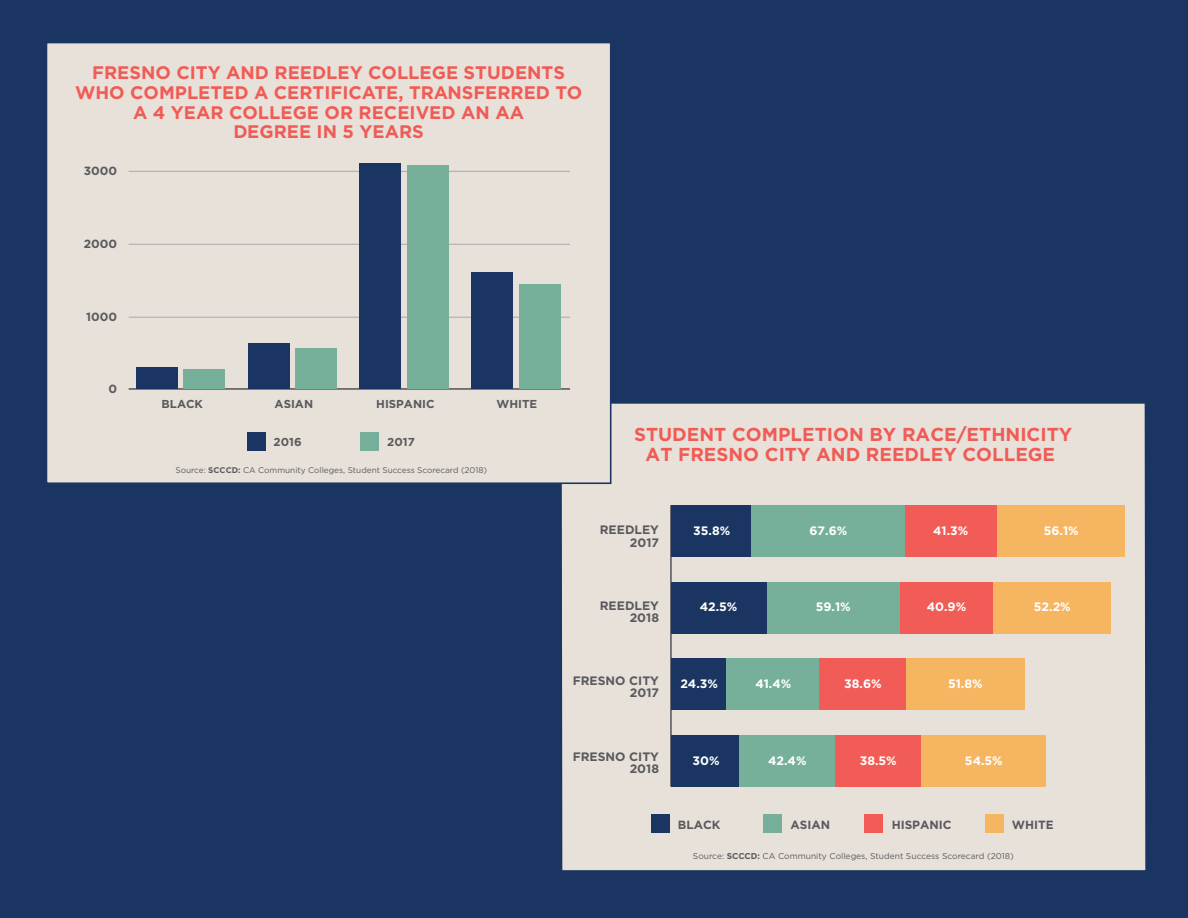
<style>
.page{position:relative;width:1188px;height:918px;background:#1a3561}
.page>*{position:absolute;margin:0;border:0;box-sizing:border-box;transform-origin:0 0}
.t1{font:700 18.75px/20.4px "Gotham";color:#f15b55;text-align:center}
.t2{font:700 18.15px/19.8px "Gotham";color:#f15b55;text-align:center}
.t3{font:700 12.15px "Gotham";color:#fff}
.t4{font:700 12.15px/12.1px "Gotham";color:#5a5a5d;text-align:right}
.t5{font:700 11.85px "Gotham";color:#5a5a5d}
.t6{font:700 11.55px "Gotham";color:#5a5a5d}
.t7{font:8.55px "Gotham";color:#5a5a5d}
.t8{font:8.25px "Gotham";color:#5a5a5d}
.s1{font-weight:700}
</style>
<div class="page">
<div style="left:562px;top:404px;width:583px;height:466px;background:#e7e1da"></div>
<hr style="left:670px;top:505px;width:2px;height:282px;background:#5a5a5d">
<div style="left:651px;top:815px;width:18px;height:18px;background:#1a3561"></div>
<div style="left:763px;top:815px;width:19px;height:18px;background:#76b09b"></div>
<div style="left:864px;top:815px;width:19px;height:18px;background:#f15c56"></div>
<div style="left:985px;top:815px;width:19px;height:18px;background:#f6b561"></div>
<div style="left:672px;top:505px;width:80px;height:52px;background:#1a3561"></div>
<div style="left:751px;top:505px;width:155px;height:52px;background:#76b09b"></div>
<div style="left:905px;top:505px;width:93px;height:52px;background:#f15c56"></div>
<div style="left:672px;top:582px;width:95px;height:51px;background:#1a3561"></div>
<div style="left:767px;top:582px;width:133px;height:51px;background:#76b09b"></div>
<div style="left:900px;top:582px;width:93px;height:51px;background:#f15c56"></div>
<div style="left:672px;top:658px;width:55px;height:52px;background:#1a3561"></div>
<div style="left:727px;top:658px;width:93px;height:52px;background:#76b09b"></div>
<div style="left:820px;top:658px;width:86px;height:52px;background:#f15c56"></div>
<div style="left:672px;top:735px;width:67px;height:52px;background:#1a3561"></div>
<div style="left:739px;top:735px;width:96px;height:52px;background:#76b09b"></div>
<div style="left:835px;top:735px;width:87px;height:52px;background:#f15c56"></div>
<div style="left:998px;top:505px;width:127px;height:52px;background:#f6b561"></div>
<div style="left:993px;top:582px;width:118px;height:51px;background:#f6b561"></div>
<div style="left:906px;top:658px;width:119px;height:52px;background:#f6b561"></div>
<div style="left:922px;top:735px;width:124px;height:52px;background:#f6b561"></div>
<div style="left:46px;top:42px;width:565px;height:442px;background:#e7e1da;border:2px solid #1a3561"></div>
<hr style="left:129px;top:317px;width:441px;height:1px;background:#a7a9ac">
<hr style="left:129px;top:244px;width:441px;height:1px;background:#a7a9ac">
<hr style="left:129px;top:171px;width:441px;height:1px;background:#a7a9ac">
<hr style="left:129px;top:388px;width:441px;height:2px;background:#5a5a5d">
<div style="left:247px;top:433px;width:18px;height:18px;background:#1a3561"></div>
<div style="left:361px;top:433px;width:18px;height:18px;background:#76b09b"></div>
<div style="left:136px;top:367px;width:42px;height:22px;background:#1a3561"></div>
<div style="left:183px;top:369px;width:42px;height:20px;background:#76b09b"></div>
<div style="left:360px;top:163px;width:41px;height:226px;background:#1a3561"></div>
<div style="left:407px;top:165px;width:42px;height:224px;background:#76b09b"></div>
<div style="left:471px;top:272px;width:42px;height:117px;background:#1a3561"></div>
<div style="left:519px;top:284px;width:41px;height:105px;background:#76b09b"></div>
<div style="left:248px;top:344px;width:42px;height:45px;background:#1a3561"></div>
<div style="left:295px;top:348px;width:42px;height:41px;background:#76b09b"></div>
<p class="t2" style="left:75px;top:62px;width:509px">FRESNO CITY AND REEDLEY COLLEGE STUDENTS WHO COMPLETED A CERTIFICATE, TRANSFERRED TO A 4 YEAR COLLEGE OR RECEIVED AN AA<br>DEGREE IN 5 YEARS</p>
<p class="t5" style="left:84px;top:164px;width:35px">3000</p>
<p class="t5" style="left:84px;top:236px;width:35px">2000</p>
<p class="t5" style="left:86px;top:310px;width:32px">1000</p>
<p class="t5" style="left:108px;top:381px;width:10px">0</p>
<p class="t6" style="left:162px;top:397px;width:43px">BLACK</p>
<p class="t6" style="left:275px;top:397px;width:40px">ASIAN</p>
<p class="t6" style="left:376px;top:397px;width:60px">HISPANIC</p>
<p class="t6" style="left:497px;top:397px;width:42px">WHITE</p>
<p class="t6" style="left:274px;top:436px;width:30px">2016</p>
<p class="t6" style="left:387px;top:436px;width:29px">2017</p>
<p class="t8" style="left:175px;top:466px;width:313px">Source: <span class="s1">SCCCD:</span> CA Community Colleges, Student Success Scorecard (2018)</p>
<p class="t1" style="left:634px;top:423px;width:440px">STUDENT COMPLETION BY RACE/ETHNICITY<br>AT FRESNO CITY AND REEDLEY COLLEGE</p>
<p class="t4" style="left:600px;top:524px;width:61px">REEDLEY<br>2017</p>
<p class="t3" style="left:693px;top:524px;width:38px">35.8%</p>
<p class="t3" style="left:810px;top:524px;width:39px">67.6%</p>
<p class="t3" style="left:933px;top:524px;width:37px">41.3%</p>
<p class="t3" style="left:1044px;top:524px;width:36px">56.1%</p>
<p class="t4" style="left:600px;top:600px;width:61px">REEDLEY<br>2018</p>
<p class="t3" style="left:700px;top:600px;width:39px">42.5%</p>
<p class="t3" style="left:816px;top:600px;width:36px">59.1%</p>
<p class="t3" style="left:927px;top:600px;width:41px">40.9%</p>
<p class="t3" style="left:1034px;top:600px;width:38px">52.2%</p>
<p class="t4" style="left:573px;top:674px;width:88px">FRESNO CITY<br>2017</p>
<p class="t3" style="left:680px;top:677px;width:39px">24.3%</p>
<p class="t3" style="left:755px;top:677px;width:37px">41.4%</p>
<p class="t3" style="left:844px;top:677px;width:39px">38.6%</p>
<p class="t3" style="left:948px;top:677px;width:36px">51.8%</p>
<p class="t4" style="left:573px;top:750px;width:88px">FRESNO CITY<br>2018</p>
<p class="t3" style="left:693px;top:754px;width:29px">30%</p>
<p class="t3" style="left:768px;top:754px;width:40px">42.4%</p>
<p class="t3" style="left:860px;top:754px;width:38px">38.5%</p>
<p class="t3" style="left:965px;top:754px;width:39px">54.5%</p>
<p class="t5" style="left:678px;top:818px;width:44px">BLACK</p>
<p class="t5" style="left:791px;top:818px;width:41px">ASIAN</p>
<p class="t5" style="left:892px;top:818px;width:62px">HISPANIC</p>
<p class="t5" style="left:1012px;top:818px;width:43px">WHITE</p>
<p class="t7" style="left:693px;top:852px;width:322px">Source: <span class="s1">SCCCD:</span> CA Community Colleges, Student Success Scorecard (2018)</p>
</div>
